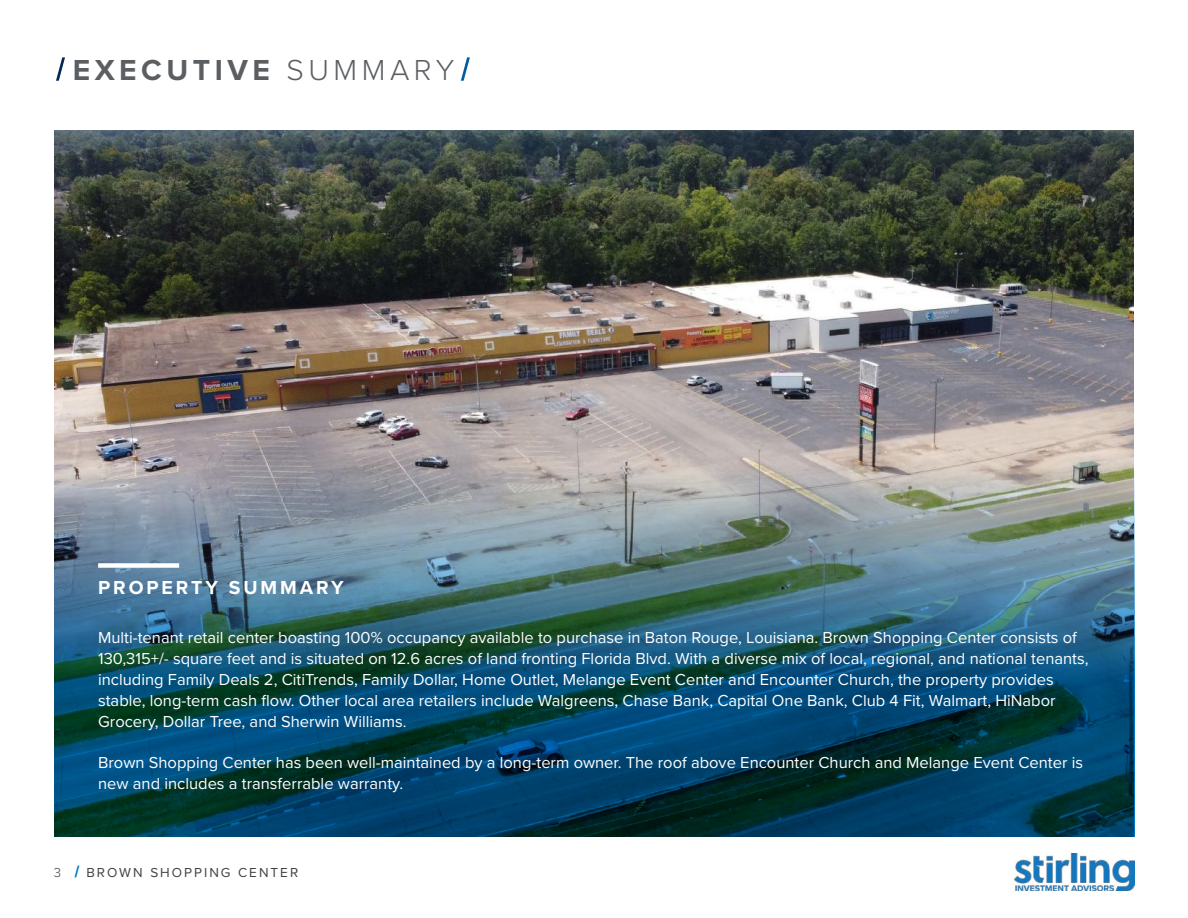
<style>
.page{position:relative;width:1188px;height:918px;background:#fff}
.page>*{position:absolute;margin:0;border:0;box-sizing:border-box;transform-origin:0 0}
.t1{font:700 30px "Proxima Nova";letter-spacing:.15em;color:#5c5f62}
.t2{font:700 19.5px "Proxima Nova";letter-spacing:.15em;color:#fff}
.t3{font:16.5px/21px "Proxima Nova";color:#fff}
.t4{font:13.5px "Proxima Nova";letter-spacing:.15em;color:#414042}
.s1{font-style:italic;font-size:33px;color:#fff}
.s2{font-weight:300}
.s3{font-family:"Proxima Nova Extrabld";font-style:italic;font-size:16.5px;color:#0077c7}
</style>
<div class="page">
<img style="left:54px;top:131px;width:1080px;height:334px">
<img style="left:54px;top:465px;width:1081px;height:372px">
<div style="left:98px;top:563px;width:81px;height:5px;background:#fff"></div>
<img style="left:1014px;top:853px;width:121px;height:38px">
<h1 class="t1" style="left:54px;top:48px;width:426px"><span class="s1">|</span>EXECUTIVE <span class="s2">SUMMARY</span><span class="s1">|</span></h1>
<p class="t2" style="left:98px;top:573px;width:247px">PROPERTY SUMMARY</p>
<p class="t3" style="left:98px;top:626px;width:992px">Multi-tenant retail center boasting 100% occupancy available to purchase in Baton Rouge, Louisiana. Brown Shopping Center consists of 130,315+/- square feet and is situated on 12.6 acres of land fronting Florida Blvd. With a diverse mix of local, regional, and national tenants, including Family Deals 2, CitiTrends, Family Dollar, Home Outlet, Melange Event Center and Encounter Church, the property provides stable, long-term cash flow. Other local area retailers include Walgreens, Chase Bank, Capital One Bank, Club 4 Fit, Walmart, HiNabor Grocery, Dollar Tree, and Sherwin Williams.</p>
<p class="t3" style="left:98px;top:752px;width:987px">Brown Shopping Center has been well-maintained by a long-term owner. The roof above Encounter Church and Melange Event Center is new and includes a transferrable warranty.</p>
<p class="t4" style="left:54px;top:862px;width:246px"><span class="s2">3</span> <span class="s3">|</span> BROWN SHOPPING CENTER</p>
</div>
